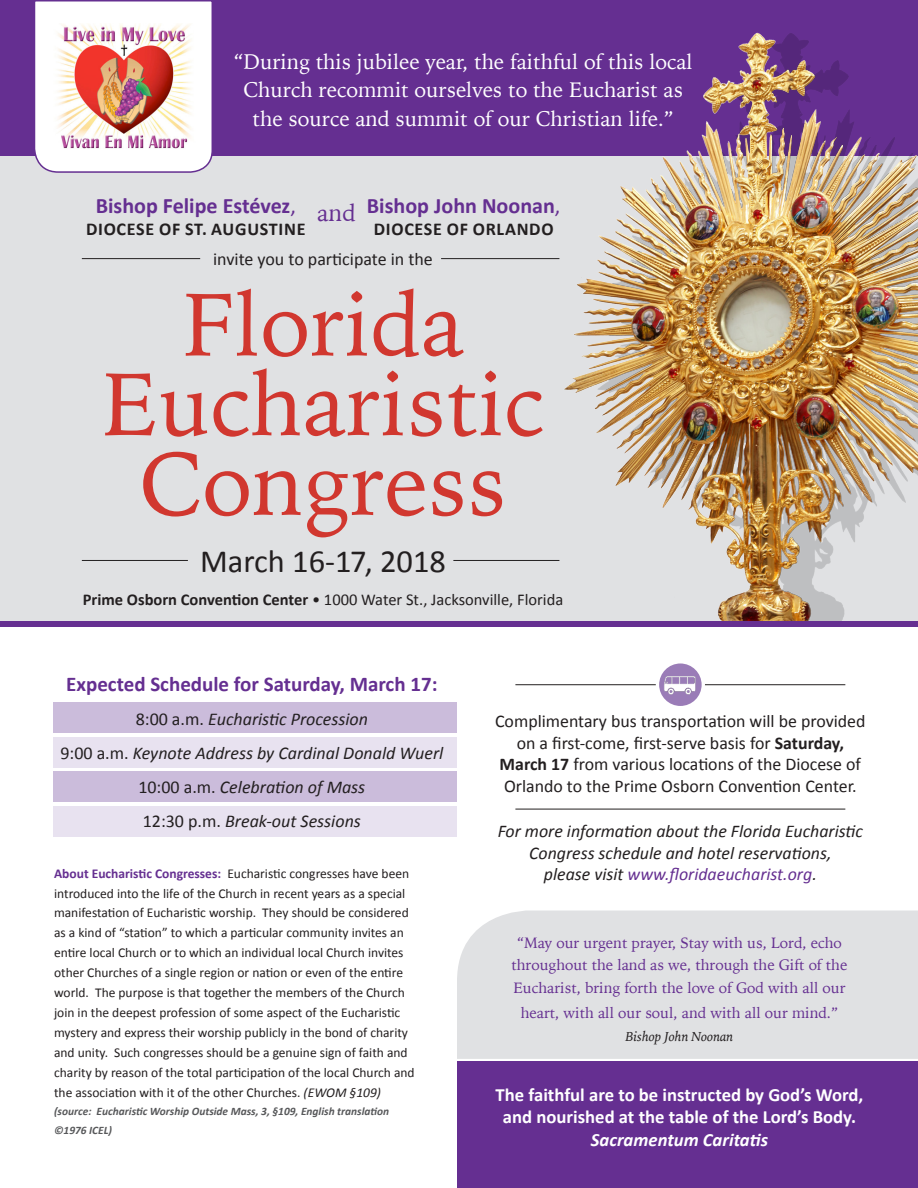
<style>
.page{position:relative;width:918px;height:1188px;background:#fff}
.page>*{position:absolute;margin:0;border:0;box-sizing:border-box;transform-origin:0 0}
.t1{font:89.1px/79.7px "Iowan Old Style";color:#d1372f;text-align:center}
.t2{font:32.4px "Calibri";color:#231f20}
.t3{font:23.55px "Iowan Old Style";color:#652f91}
.t4{font:700 22.05px "Calibri";color:#652f91}
.t5{font:21px/28.5px "Iowan Old Style";color:#fff;text-align:center}
.t6{font:700 21px "Calibri";color:#652f91}
.t7{font:700 18.75px/22.4px "Calibri";color:#fff;text-align:center}
.t8{font:italic 700 18.75px "Calibri";color:#fff}
.t9{font:italic 18px "Calibri";color:#231f20}
.t10{font:700 18px "Calibri";letter-spacing:.04em;color:#231f20}
.t11{font:18px "Calibri";color:#231f20}
.t12{font:17.85px/21.5px "Calibri";color:#231f20;text-align:center}
.t13{font:italic 17.85px/21.5px "Calibri";color:#231f20;text-align:center}
.t14{font:16.5px "Calibri";color:#231f20}
.t15{font:15px/22.5px "Iowan Old Style";color:#652f91;text-align:center}
.t16{font:13.5px/20px "Calibri";color:#231f20}
.t17{font:italic 13.5px "Iowan Old Style";color:#231f20}
.t18{font:italic 700 11.4px/18.5px "Calibri";color:#57585a}
.s1{font-weight:400}
.s2{font-weight:700}
.s3{font-style:normal}
.s4{font-weight:700;color:#652f91}
.s5{font-style:italic}
.s6{color:#652f91}
</style>
<div class="page">
<div style="left:0;top:127px;width:918px;height:494px;background:#e0e1e3"></div>
<div style="left:457px;top:911px;width:461px;height:148px;background:#e0e1e3"></div>
<div style="left:0;top:0;width:918px;height:156px;background:#652f91"></div>
<div style="left:457px;top:1062px;width:461px;height:126px;background:#652f91"></div>
<img style="left:35px;top:1px;width:178px;height:172px">
<img style="left:557px;top:32px;width:361px;height:589px">
<hr style="left:515px;top:809px;width:330px;height:1px;background:#231f20">
<hr style="left:515px;top:684px;width:330px;height:1px;background:#231f20">
<svg style="left:657px;top:662px;width:46px;height:46px"></svg>
<div style="left:656px;top:660px;width:49px;height:49px;border:3px solid #fff;border-radius:50%"></div>
<img style="left:664px;top:676px;width:33px;height:19px">
<div style="left:0;top:621px;width:918px;height:6px;background:#652f91"></div>
<div style="left:53px;top:702px;width:404px;height:31px;background:#cbbcdb"></div>
<div style="left:53px;top:737px;width:404px;height:31px;background:#e8e2f0"></div>
<div style="left:53px;top:771px;width:404px;height:31px;background:#cbbcdb"></div>
<div style="left:53px;top:806px;width:404px;height:31px;background:#e8e2f0"></div>
<hr style="left:82px;top:258px;width:118px;height:1px;background:#231f20">
<hr style="left:82px;top:560px;width:106px;height:1px;background:#231f20">
<hr style="left:453px;top:560px;width:106px;height:1px;background:#231f20">
<hr style="left:441px;top:258px;width:118px;height:1px;background:#231f20">
<p class="t5" style="left:234px;top:46px;width:461px">“During this jubilee year, the faithful of this local<br>Church recommit ourselves to the Eucharist as the source and summit of our Christian life.”</p>
<p class="t4" style="left:367px;top:192px;width:195px">Bishop John Noonan<span class="s1">,</span></p>
<p class="t10" style="left:374px;top:218px;width:181px">DIOCESE OF ORLANDO</p>
<p class="t4" style="left:96px;top:192px;width:202px">Bishop Felipe Estévez<span class="s1">,</span></p>
<p class="t10" style="left:86px;top:218px;width:221px">DIOCESE OF ST. AUGUSTINE</p>
<p class="t3" style="left:317px;top:192px;width:40px">and</p>
<p class="t11" style="left:213px;top:248px;width:221px">invite you to participate in the</p>
<p class="t1" style="left:102px;top:281px;width:444px">Florida<br>Eucharistic<br>Congress</p>
<p class="t2" style="left:200px;top:541px;width:247px">March 16-17, 2018</p>
<p class="t14" style="left:83px;top:589px;width:482px"><span class="s2">Prime Osborn Convention Center</span> • 1000 Water St., Jacksonville, Florida</p>
<p class="t6" style="left:66px;top:671px;width:373px">Expected Schedule for Saturday, March 17:</p>
<p class="t9" style="left:136px;top:708px;width:234px"><span class="s3">8:00 a.m.</span> Eucharistic Procession</p>
<p class="t9" style="left:60px;top:742px;width:384px"><span class="s3">9:00 a.m.</span> Keynote Address by Cardinal Donald Wuerl</p>
<p class="t9" style="left:138px;top:776px;width:228px"><span class="s3">10:00 a.m.</span> Celebration of Mass</p>
<p class="t9" style="left:143px;top:810px;width:220px"><span class="s3">12:30 p.m.</span> Break-out Sessions</p>
<p class="t16" style="left:54px;top:863px;width:362px"><span class="s4">About Eucharistic Congresses:</span> Eucharistic congresses have been introduced into the life of the Church in recent years as a special manifestation of Eucharistic worship. They should be considered as a kind of “station” to which a particular community invites an entire local Church or to which an individual local Church invites other Churches of a single region or nation or even of the entire world. The purpose is that together the members of the Church join in the deepest profession of some aspect of the Eucharistic mystery and express their worship publicly in the bond of charity and unity. Such congresses should be a genuine sign of faith and charity by reason of the total participation of the local Church and the association with it of the other Churches. <span class="s5">(EWOM §109)</span></p>
<p class="t18" style="left:54px;top:1102px;width:337px">(source: Eucharistic Worship Outside Mass, 3, §109, English translation ©1976 ICEL)</p>
<p class="t12" style="left:495px;top:710px;width:372px">Complimentary bus transportation will be provided on a first-come, first-serve basis for <span class="s2">Saturday, March 17</span> from various locations of the Diocese of Orlando to the Prime Osborn Convention Center.</p>
<p class="t13" style="left:498px;top:820px;width:367px">For more information about the Florida Eucharistic<br>Congress schedule and hotel reservations,<br>please visit <span class="s6">www.floridaeucharist.org</span>.</p>
<p class="t15" style="left:511px;top:930px;width:337px">“May our urgent prayer, Stay with us, Lord, echo throughout the land as we, through the Gift of the<br>Eucharist, bring forth the love of God with all our</p>
<p class="t15" style="left:521px;top:1001px;width:319px">heart, with all our soul, and with all our mind.”</p>
<p class="t17" style="left:625px;top:1024px;width:110px">Bishop John Noonan</p>
<p class="t7" style="left:496px;top:1082px;width:369px">The faithful are to be instructed by God’s Word, and nourished at the table of the Lord’s Body.</p>
<p class="t8" style="left:591px;top:1128px;width:179px">Sacramentum Caritatis</p>
</div>
